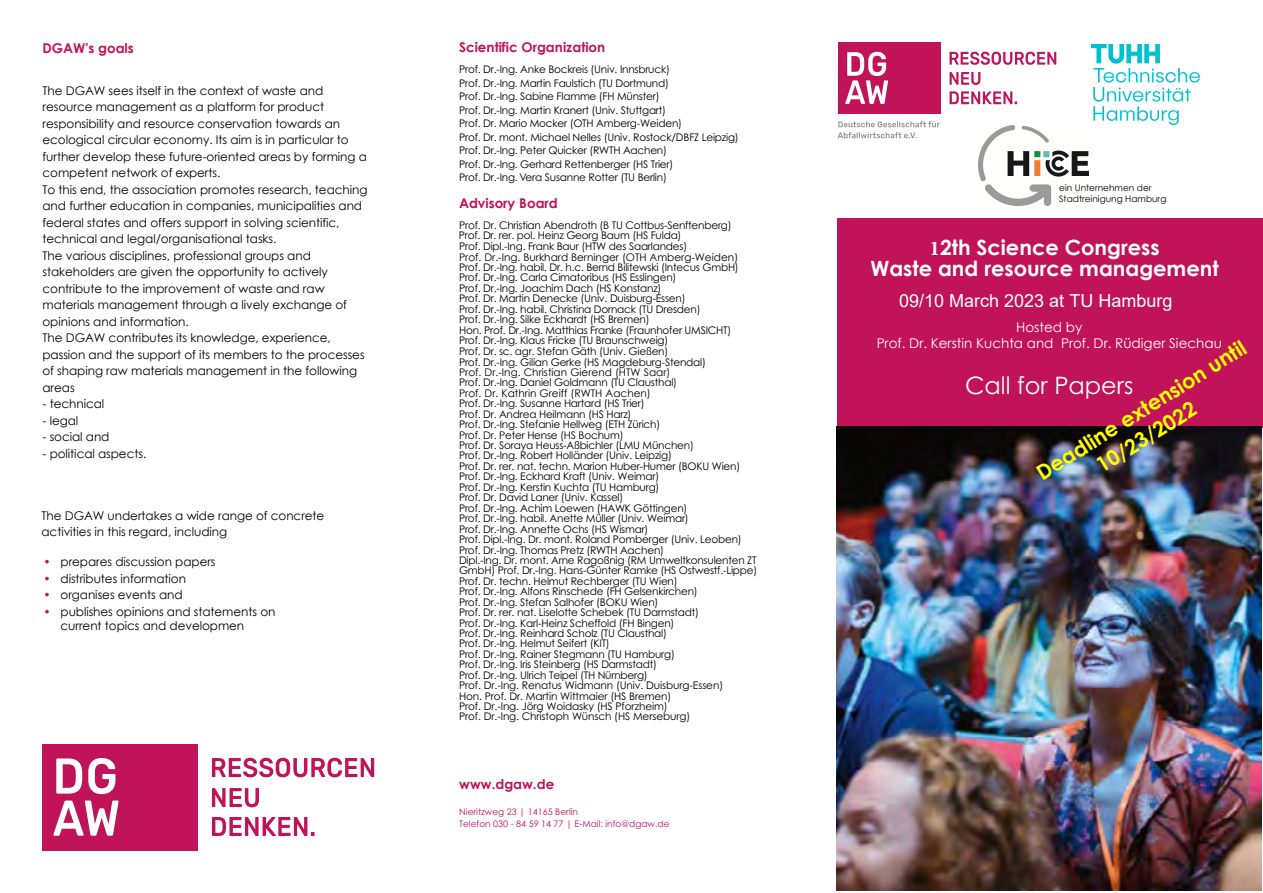
<style>
.page{position:relative;width:1263px;height:893px;background:#fff}
.page>*{position:absolute;margin:0;border:0;box-sizing:border-box;transform-origin:0 0}
.t1{font:24px "Century Gothic Pro";color:#fff}
.t2{font:700 21px/20.7px "Century Gothic";color:#fff;text-align:center}
.t3{font:700 21px/25.2px "Century Gothic";color:#ff0}
.t4{font:18px "Arial";color:#fff}
.t5{font:13.5px/16.2px "Century Gothic";color:#fff;text-align:center}
.t6{font:700 13.5px "Century Gothic";color:#c01359}
.t7{font:700 13.5px "Century Gothic Pro";color:#c01359}
.t8{font:12px/16.5px "Century Gothic";letter-spacing:-.005em;color:#000}
.t9{font:10.5px/10.5px "Century Gothic Pro";letter-spacing:-.02em;color:#000}
.t10{font:10.5px "Century Gothic";color:#000}
.t11{font:10.5px "Century Gothic";letter-spacing:-.02em;color:#000}
.t12{font:9px/12.6px "Century Gothic Pro";color:#c01359}
.t13{font:9px/10.8px "Century Gothic";color:#000}
.s1{font-style:inherit}
.s2{font-family:"Century Gothic Pro";color:#c01359}
.s3{font-family:"Century Gothic"}
.s4{font-family:"Minion Pro"}
</style>
<div class="page">
<div style="left:838px;top:218px;width:425px;height:213px;background:#c01359"></div>
<div style="left:43px;top:744px;width:155px;height:106px;background:#c01359"></div>
<svg style="left:53px;top:800px;width:65px;height:36px"></svg>
<svg style="left:56px;top:758px;width:59px;height:36px"></svg>
<svg style="left:212px;top:758px;width:162px;height:19px"></svg>
<svg style="left:212px;top:788px;width:47px;height:19px"></svg>
<svg style="left:212px;top:817px;width:103px;height:19px"></svg>
<div style="left:838px;top:43px;width:102px;height:71px;background:#c01359"></div>
<svg style="left:845px;top:52px;width:43px;height:52px"></svg>
<svg style="left:949px;top:52px;width:107px;height:13px"></svg>
<svg style="left:949px;top:72px;width:31px;height:13px"></svg>
<svg style="left:949px;top:91px;width:68px;height:13px"></svg>
<img style="left:837px;top:427px;width:425px;height:464px">
<svg style="left:838px;top:121px;width:102px;height:17px"></svg>
<img style="left:1091px;top:45px;width:108px;height:80px">
<img style="left:978px;top:126px;width:110px;height:80px">
<p class="t6" style="left:43px;top:38px;width:93px">DGAW<span class="s1">'s</span> goals</p>
<p class="t8" style="left:43px;top:82px;width:326px">The DGAW sees itself in the context of waste and resource management as a platform for product responsibility and resource conservation towards an ecological circular economy. Its aim is in particular to further develop these future-oriented areas by forming a competent network of experts.<br>To this end, the association promotes research, teaching and further education in companies, municipalities and federal states and offers support in solving scientific, technical and legal/organisational tasks.<br>The various disciplines, professional groups and stakeholders are given the opportunity to actively contribute to the improvement of waste and raw materials management through a lively exchange of opinions and information.<br>The DGAW contributes its knowledge, experience, passion and the support of its members to the processes of shaping raw materials management in the following areas</p>
<p class="t8" style="left:43px;top:395px;width:63px">- technical</p>
<p class="t8" style="left:43px;top:412px;width:37px">- legal</p>
<p class="t8" style="left:43px;top:428px;width:68px">- social and</p>
<p class="t8" style="left:43px;top:445px;width:105px">- political aspects.</p>
<p class="t8" style="left:41px;top:507px;width:284px">The DGAW undertakes a wide range of concrete activities in this regard, including</p>
<p class="t8" style="left:44px;top:554px;width:174px"><span class="s2">•</span> prepares discussion papers</p>
<p class="t8" style="left:44px;top:570px;width:144px"><span class="s2">•</span> distributes information</p>
<p class="t8" style="left:44px;top:587px;width:141px"><span class="s2">•</span> organises events and</p>
<p class="t8" style="left:61px;top:604px;width:216px;line-height:14.4px;text-indent:-17px"><span class="s2">•</span> publishes opinions and statements on current topics and developmen</p>
<p class="t6" style="left:459px;top:37px;width:148px">Scientific Organization</p>
<p class="t9" style="left:459px;top:63px;width:281px;line-height:13.5px">Prof. Dr.-Ing. Anke Bockreis (Univ. Innsbruck)<br>Prof. Dr.-Ing. Martin Faulstich (TU Dortmund)<br>Prof. Dr.-Ing. Sabine Flamme (FH Münster)<br>Prof. Dr.-Ing. Martin Kranert (Univ. Stuttgart)<br>Prof. Dr. Mario Mocker (OTH Amberg-Weiden)<br>Prof. Dr. mont. Michael Nelles (Univ. Rostock/DBFZ Leipzig)<br>Prof. Dr.-Ing. Peter Quicker (RWTH Aachen)<br>Prof. Dr.-Ing. Gerhard Rettenberger (HS Trier)<br>Prof. Dr.-Ing. Vera Susanne Rotter (TU Berlin)</p>
<p class="t6" style="left:459px;top:193px;width:100px">Advisory Board</p>
<p class="t11" style="left:459px;top:218px;width:274px">Prof. Dr. Christian Abendroth (B TU Cottbus-Senftenberg)</p>
<p class="t9" style="left:459px;top:230px;width:230px">Prof. Dr. rer. pol. Heinz Georg Baum (HS Fulda)<br>Prof. Dipl.-Ing. Frank Baur (HTW des Saarlandes)</p>
<p class="t10" style="left:459px;top:249px;width:281px">Prof. Dr.-Ing. Burkhard Berninger (OTH Amberg-Weiden)</p>
<p class="t9" style="left:459px;top:262px;width:281px">Prof. Dr.-Ing. habil. Dr. h.c. Bernd Bilitewski (Intecus GmbH)<br>Prof. Dr.-Ing. Carla Cimatoribus (HS Esslingen)<br>Prof. Dr.-Ing. Joachim Dach (HS Konstanz)<br>Prof. Dr. Martin Denecke (Univ. Duisburg-Essen)<br>Prof. Dr.-Ing. habil. Christina Dornack (TU Dresden)<br>Prof. Dr.-Ing. Silke Eckhardt (HS Bremen)<br>Hon. Prof. Dr.-Ing. Matthias Franke (Fraunhofer UMSICHT)<br>Prof. Dr.-Ing. Klaus Fricke (TU Braunschweig)<br>Prof. Dr. sc. agr. Stefan Gäth (Univ. Gießen)<br>Prof. Dr.-Ing. Gilian Gerke (HS Magdeburg-Stendal<span class="s3">)</span></p>
<p class="t10" style="left:459px;top:365px;width:213px">Prof. Dr.-Ing. Christian Gierend (HTW Saar)</p>
<p class="t9" style="left:459px;top:377px;width:220px">Prof. Dr.-Ing. Daniel Goldmann (TU Clausthal)</p>
<p class="t10" style="left:459px;top:386px;width:193px">Prof. Dr. Kathrin Greiff (RWTH Aachen)</p>
<p class="t9" style="left:459px;top:398px;width:203px">Prof. Dr.-Ing. Susanne Hartard (HS Trier)<br>Prof. Dr. Andrea Heilmann (HS Harz)<br>Prof. Dr.-Ing. Stefanie Hellweg (ETH Zürich)</p>
<p class="t11" style="left:459px;top:428px;width:166px">Prof. Dr. Peter Hense (HS Bochum)</p>
<p class="t9" style="left:459px;top:440px;width:300px">Prof. Dr. Soraya Heuss-Aßbichler (LMU München)<br>Prof. Dr.-Ing. Robert Holländer (Univ. Leipzig)<br>Prof. Dr. rer. nat. techn. Marion Huber-Humer (BOKU Wien)<br>Prof. Dr.-Ing. Eckhard Kraft (Univ. Weimar)<br>Prof. Dr.-Ing. Kerstin Kuchta (TU Hamburg)<br>Prof. Dr. David Laner (Univ. Kassel)<br>Prof. Dr.-Ing. Achim Loewen (HAWK <span class="s3">G</span>öttingen)<br>Prof. Dr.-Ing. habil. Anette Müller (Univ. Weimar)<br>Prof. Dr.-Ing. Annette Ochs (HS Wismar)<br>Prof. Dipl.-Ing. Dr. mont. Roland Pomberger (Univ. Leoben)<br>Prof. Dr.-Ing. Thomas Pretz (RWTH Aachen)<br>Dipl.-Ing. Dr. mont. Arne Ragoßnig (RM Umweltkonsulenten ZT GmbH) Prof. Dr.-Ing. Hans-Günter Ramke (HS Ostwestf.-Lippe)<br>Prof. Dr. techn. Helmut Rechberger (TU Wien)<br>Prof. Dr.-Ing. Alfons Rinschede (FH Gelsenkirchen)<br>Prof. Dr.-Ing. Stefan Salhofer (BOKU Wien)<br>Prof. Dr. rer. nat. Liselotte Schebek (TU Darmstadt)<br>Prof. Dr.-Ing. Karl-Heinz Scheffold (FH Bingen)<br>Prof. Dr.-Ing. Reinhard Scholz (TU Clausthal)<br>Prof. Dr.-Ing. Helmut Seifert (KIT)<br>Prof. Dr.-Ing. Rainer Stegmann (TU Hamburg)<br>Prof. Dr.-Ing. Iris Steinberg (HS Darmstadt)<br>Prof. Dr.-Ing. Ulrich Teipel (TH Nürnberg)<br>Prof. Dr.-Ing. Renatus Widmann (Univ. Duisburg-Essen)<br>Hon. Prof. Dr. Martin Wittmaier (HS Bremen)<br>Prof. Dr.-Ing. Jörg Woidasky (HS Pforzheim)<br>Prof. Dr.-Ing. Christoph Wünsch (HS Merseburg)</p>
<p class="t7" style="left:459px;top:776px;width:97px">www.dgaw.de</p>
<p class="t12" style="left:459px;top:805px;width:212px">Nieritzweg 23 | 14165 Berlin<br>Telefon 030 - 84 59 14 77 | E-Mail: info@dgaw.de</p>
<p class="t13" style="left:1059px;top:182px;width:109px">ein Unternehmen der<br>Stadtreinigung Hamburg</p>
<h2 class="t2" style="left:870px;top:236px;width:350px"><span class="s4">1</span>2th Science Congress<br>Waste and resource management</h2>
<h3 class="t4" style="left:899px;top:288px;width:275px">09/10 March 2023 at TU Hamburg</h3>
<p class="t5" style="left:877px;top:319px;width:347px">Hosted by<br>Prof. Dr. Kerstin Kuchta and Prof. Dr. Rüdiger Siechau</p>
<h1 class="t1" style="left:965px;top:370px;width:170px">Call for Papers</h1>
<h2 class="t3" style="left:1078px;top:434px;width:190px;text-indent:-55px;rotate:-32deg">Deadline extension until<br>10/23/2022</h2>
</div>
